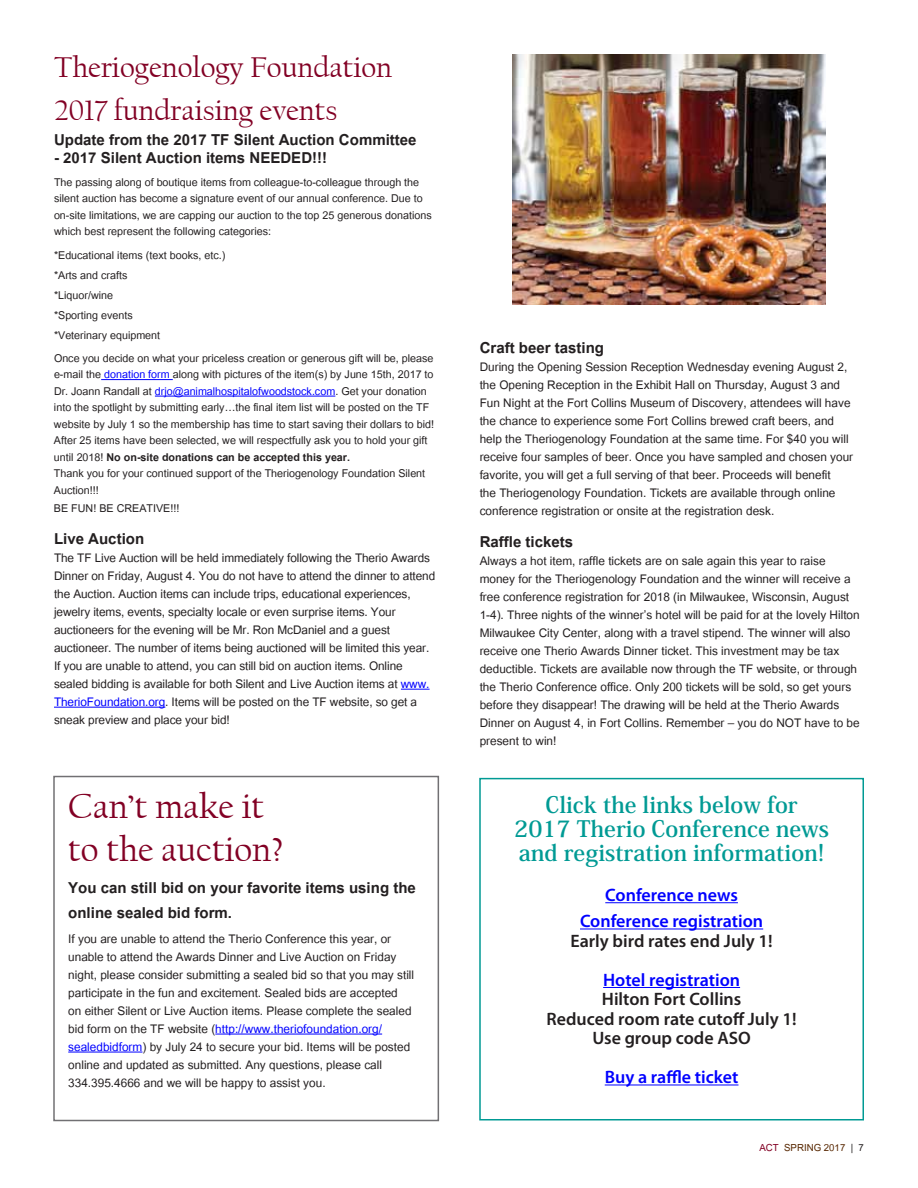
<style>
.page{position:relative;width:918px;height:1188px;background:#fff}
.page>*{position:absolute;margin:0;border:0;box-sizing:border-box;transform-origin:0 0}
.t1{font:36px/43.2px "Californian FB";color:#820024}
.t2{font:30px/43.2px "Californian FB";color:#820024}
.t3{font:700 22.5px/24px "Koz Min Pr 6 N";color:#009a94;text-align:center}
.t4{font:700 21px/25.2px "Utsaah";color:#231f20}
.t5{font:600 18px/19.5px "Myriad Pro";color:#231f20;text-align:center}
.t6{font:600 18px/26.2px "Myriad Pro";color:#00f;text-align:center}
.t7{font:16.5px/18px "Utsaah";color:#231f20}
.t8{font:15px/16.5px "Utsaah";color:#231f20}
.t9{font:13.5px "Utsaah";color:#572700}
.s1{color:#00f}
.s2{font-weight:700}
.s3{color:#820024}
.s4{color:#231f20}
</style>
<div class="page">
<hr style="left:605px;top:902px;width:133px;height:1px;background:#00f">
<hr style="left:580px;top:929px;width:183px;height:1px;background:#00f">
<hr style="left:603px;top:987px;width:137px;height:1px;background:#00f">
<hr style="left:605px;top:1085px;width:134px;height:1px;background:#00f">
<div style="left:479px;top:778px;width:385px;height:342px;border:2px solid #009a94"></div>
<hr style="left:101px;top:379px;width:72px;height:1px;background:#00f">
<hr style="left:155px;top:396px;width:180px;height:1px;background:#00f">
<svg style="left:401px;top:689px;width:29px;height:1px"></svg>
<hr style="left:54px;top:707px;width:111px;height:1px;background:#00f">
<img style="left:513px;top:54px;width:312px;height:250px">
<hr style="left:215px;top:1034px;width:167px;height:1px;background:#00f">
<hr style="left:68px;top:1052px;width:74px;height:1px;background:#00f">
<div style="left:53px;top:776px;width:386px;height:345px;border:2px solid #717073"></div>
<h2 class="t2" style="left:54px;top:46px;width:340px">Theriogenology Foundation<br>2017 fundraising events</h2>
<p class="t4" style="left:54px;top:128px;width:364px">Update from the 2017 TF Silent Auction Committee</p>
<p class="t4" style="left:54px;top:146px;width:275px">- 2017 Silent Auction items NEEDED!!!</p>
<p class="t8" style="left:54px;top:175px;width:379px">The passing along of boutique items from colleague-to-colleague through the silent auction has become a signature event of our annual conference. Due to on-site limitations, we are capping our auction to the top 25 generous donations which best represent the following categories:</p>
<p class="t8" style="left:54px;top:246px;width:173px;line-height:20px">*Educational items (text books, etc.) *Arts and crafts<br>*Liquor/wine<br>*Sporting events<br>*Veterinary equipment</p>
<p class="t8" style="left:54px;top:351px;width:382px">Once you decide on what your priceless creation or generous gift will be, please e-mail the <span class="s1">donation form</span> along with pictures of the item(s) by June 15th, 2017 to Dr. Joann Randall at <span class="s1">drjo@animalhospitalofwoodstock.com</span>. Get your donation into the spotlight by submitting early…the final item list will be posted on the TF website by July 1 so the membership has time to start saving their dollars to bid!<br>After 25 items have been selected, we will respectfully ask you to hold your gift until 2018! <span class="s2">No on-site donations can be accepted this year.<br></span>Thank you for your continued support of the Theriogenology Foundation Silent Auction!!!</p>
<p class="t8" style="left:54px;top:501px;width:127px">BE FUN! BE CREATIVE!!!</p>
<p class="t4" style="left:54px;top:527px;width:92px">Live Auction</p>
<p class="t7" style="left:54px;top:550px;width:383px">The TF Live Auction will be held immediately following the Therio Awards Dinner on Friday, August 4. You do not have to attend the dinner to attend the Auction. Auction items can include trips, educational experiences, jewelry items, events, specialty locale or even surprise items. Your auctioneers for the evening will be Mr. Ron McDaniel and a guest auctioneer. The number of items being auctioned will be limited this year.<br>If you are unable to attend, you can still bid on auction items. Online sealed bidding is available for both Silent and Live Auction items at <span class="s1">www.<br>TherioFoundation.org</span>. Items will be posted on the TF website, so get a sneak preview and place your bid!</p>
<h1 class="t1" style="left:68px;top:785px;width:217px">Can’t make it to the auction?</h1>
<p class="t4" style="left:68px;top:876px;width:349px">You can still bid on your favorite items using the online sealed bid form.</p>
<p class="t7" style="left:68px;top:931px;width:347px">If you are unable to attend the Therio Conference this year, or unable to attend the Awards Dinner and Live Auction on Friday night, please consider submitting a sealed bid so that you may still participate in the fun and excitement. Sealed bids are accepted on either Silent or Live Auction items. Please complete the sealed bid form on the TF website (<span class="s1">http://www.theriofoundation.org/ sealedbidform</span>) by July 24 to secure your bid. Items will be posted online and updated as submitted. Any questions, please call 334.395.4666 and we will be happy to assist you.</p>
<p class="t4" style="left:480px;top:336px;width:126px">Craft beer tasting</p>
<p class="t7" style="left:480px;top:359px;width:375px">During the Opening Session Reception Wednesday evening August 2, the Opening Reception in the Exhibit Hall on Thursday, August 3 and Fun Night at the Fort Collins Museum of Discovery, attendees will have the chance to experience some Fort Collins brewed craft beers, and help the Theriogenology Foundation at the same time. For $40 you will receive four samples of beer. Once you have sampled and chosen your favorite, you will get a full serving of that beer. Proceeds will benefit<br>the Theriogenology Foundation. Tickets are available through online conference registration or onsite at the registration desk.</p>
<p class="t4" style="left:480px;top:530px;width:95px">Raffle tickets</p>
<p class="t7" style="left:480px;top:553px;width:382px">Always a hot item, raffle tickets are on sale again this year to raise money for the Theriogenology Foundation and the winner will receive a free conference registration for 2018 (in Milwaukee, Wisconsin, August 1-4). Three nights of the winner’s hotel will be paid for at the lovely Hilton Milwaukee City Center, along with a travel stipend. The winner will also receive one Therio Awards Dinner ticket. This investment may be tax deductible. Tickets are available now through the TF website, or through the Therio Conference office. Only 200 tickets will be sold, so get yours before they disappear! The drawing will be held at the Therio Awards Dinner on August 4, in Fort Collins. Remember – you do NOT have to be present to win!</p>
<h3 class="t3" style="left:514px;top:793px;width:316px">Click the links below for<br>2017 Therio Conference news and registration information!</h3>
<p class="t6" style="left:580px;top:881px;width:185px">Conference news<br>Conference registration</p>
<p class="t5" style="left:570px;top:930px;width:204px">Early bird rates end July 1!</p>
<p class="t6" style="left:603px;top:966px;width:138px">Hotel registration</p>
<p class="t5" style="left:547px;top:989px;width:252px">Hilton Fort Collins<br>Reduced room rate cutoff July 1!<br>Use group code ASO</p>
<p class="t6" style="left:605px;top:1064px;width:135px">Buy a raffle ticket</p>
<p class="t9" style="left:759px;top:1141px;width:106px"><span class="s3">ACT</span> Spring 2017 <span class="s4">| 7</span></p>
</div>
